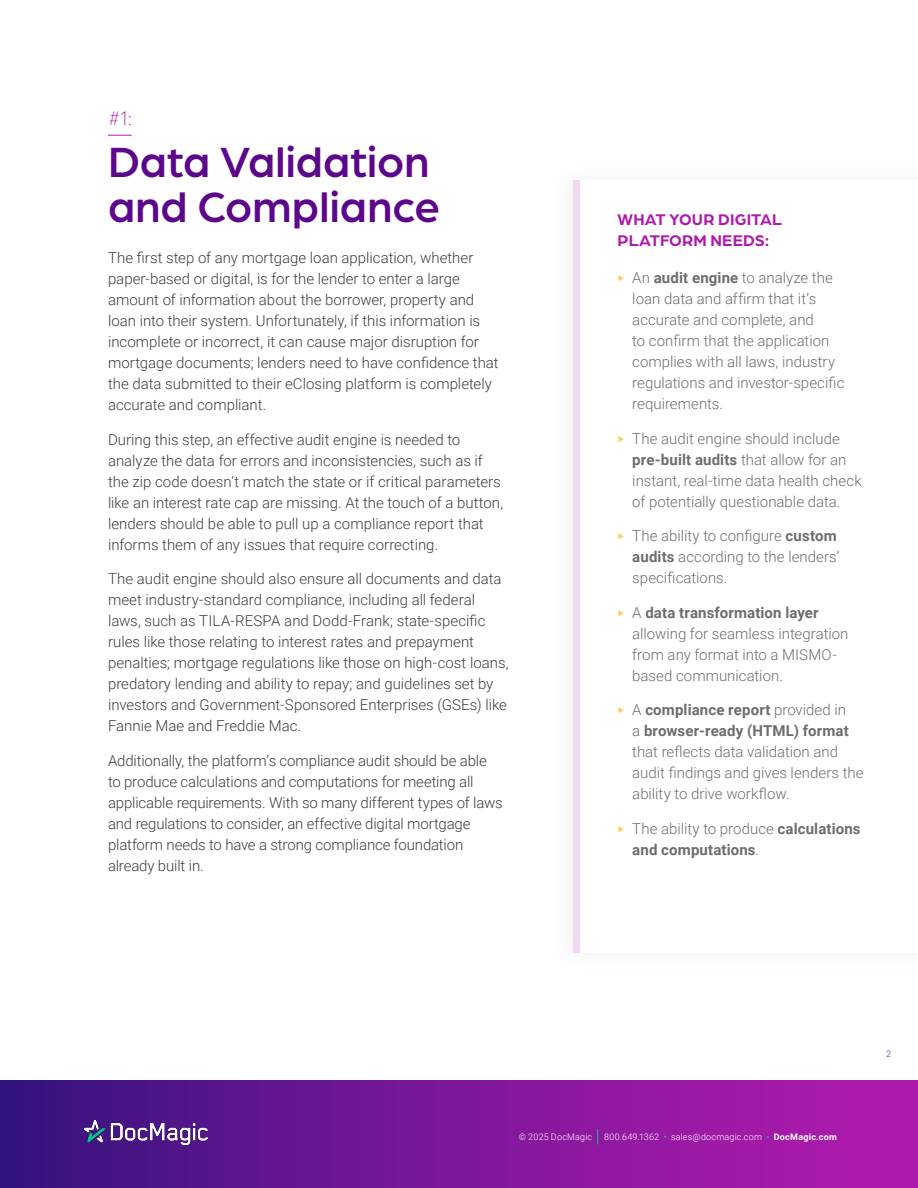
<style>
.page{position:relative;width:918px;height:1188px;background:#fff}
.page>*{position:absolute;margin:0;border:0;box-sizing:border-box;transform-origin:0 0}
.Headline{font:500 45px/45px "Arboria";letter-spacing:.005em;color:#5c068c}
.Headline_intro{font:300 21px "Arboria";color:#ad1aac}
.Bullets_Subheader{font:700 16.5px/21px "Arboria";letter-spacing:.01em;color:#ad1aac}
.Single_Column_Body_Copy{font:300 15px/21px "Roboto";color:#3e3e3f}
.t1{font:300 15px/21px "Roboto";color:#6c6d70}
.t2{font:700 15px/21px "Roboto";letter-spacing:.01em;color:#6c6d70}
.t3{font:300 9px "Roboto";letter-spacing:.02em;color:#fff}
.t4{font:700 9px "Roboto";letter-spacing:.025em;color:#fff}
.t5{font:300 9px "Roboto";color:#462b89}
.s1{color:#ffcd60}
.s2{font-weight:700}
.s3{font-weight:300;color:#ffcd60}
.s4{font-weight:300}
</style>
<div class="page">
<div style="left:0;top:1080px;width:918px;height:108px;background:linear-gradient(to right,#3d1982,#b719b0)"></div>
<svg style="left:597px;top:1129px;width:1px;height:15px"></svg>
<svg style="left:108px;top:135px;width:24px;height:1px"></svg>
<div style="left:573px;top:180px;width:7px;height:773px;background:#f1d8f1"></div>
<p class="Headline_intro" style="left:108px;top:105px;width:25px">#1:</p>
<p class="Headline" style="left:108px;top:137px;width:334px">Data Validation and Compliance</p>
<p class="Single_Column_Body_Copy" style="left:108px;top:247px;width:392px">The first step of any mortgage loan application, whether paper-based or digital, is for the lender to enter a large amount of information about the borrower, property and loan into their system. Unfortunately, if this information is incomplete or incorrect, it can cause major disruption for mortgage documents; lenders need to have confidence that the data submitted to their eClosing platform is completely accurate and compliant.</p>
<p class="Single_Column_Body_Copy" style="left:108px;top:429px;width:397px">During this step, an effective audit engine is needed to analyze the data for errors and inconsistencies, such as if the zip code doesn’t match the state or if critical parameters like an interest rate cap are missing. At the touch of a button, lenders should be able to pull up a compliance report that informs them of any issues that require correcting.</p>
<p class="Single_Column_Body_Copy" style="left:108px;top:568px;width:402px">The audit engine should also ensure all documents and data meet industry-standard compliance, including all federal laws, such as TILA-RESPA and Dodd-Frank; state-specific rules like those relating to interest rates and prepayment penalties; mortgage regulations like those on high-cost loans, predatory lending and ability to repay; and guidelines set by investors and Government-Sponsored Enterprises (GSEs) like Fannie Mae and Freddie Mac.</p>
<p class="Single_Column_Body_Copy" style="left:108px;top:750px;width:396px">Additionally, the platform’s compliance audit should be able to produce calculations and computations for meeting all applicable requirements. With so many different types of laws and regulations to consider, an effective digital mortgage platform needs to have a strong compliance foundation already built in.</p>
<p class="Bullets_Subheader" style="left:618px;top:208px;width:166px">WHAT YOUR DIGITAL<br>PLATFORM NEEDS:</p>
<p class="t1" style="left:632px;top:267px;width:214px;text-indent:-15px"><span class="s1">‣</span> An <span class="s2">audit engine</span> to analyze the loan data and affirm that it’s accurate and complete, and<br>to confirm that the application complies with all laws, industry regulations and investor-specific requirements.</p>
<p class="t1" style="left:632px;top:427px;width:231px;text-indent:-15px"><span class="s1">‣</span> The audit engine should include <span class="s2">pre-built audits</span> that allow for an instant, real-time data health check of potentially questionable data.</p>
<p class="t1" style="left:632px;top:525px;width:209px;text-indent:-15px"><span class="s1">‣</span> The ability to configure <span class="s2">custom audits</span> according to the lenders’ specifications.</p>
<p class="t1" style="left:632px;top:601px;width:218px;text-indent:-15px"><span class="s1">‣</span> A <span class="s2">data transformation layer </span>allowing for seamless integration from any format into a MISMO&shy;based communication.</p>
<p class="t1" style="left:632px;top:699px;width:233px;text-indent:-15px"><span class="s1">‣</span> A <span class="s2">compliance report</span> provided in<br>a <span class="s2">browser-ready (HTML) format </span>that reflects data validation and audit findings and gives lenders the ability to drive workflow.</p>
<p class="t2" style="left:632px;top:817px;width:230px;text-indent:-15px"><span class="s3">‣</span> <span class="s4">The ability to produce</span> calculations and computations<span class="s4">.</span></p>
<p class="t3" style="left:519px;top:1130px;width:75px">© 2025 DocMagic</p>
<p class="t3" style="left:604px;top:1130px;width:57px">800.649.1362</p>
<p class="t3" style="left:671px;top:1130px;width:93px">sales@docmagic.com</p>
<p class="t4" style="left:774px;top:1130px;width:65px">DocMagic.com</p>
<p class="t5" style="left:886px;top:1048px;width:6px">2</p>
</div>
